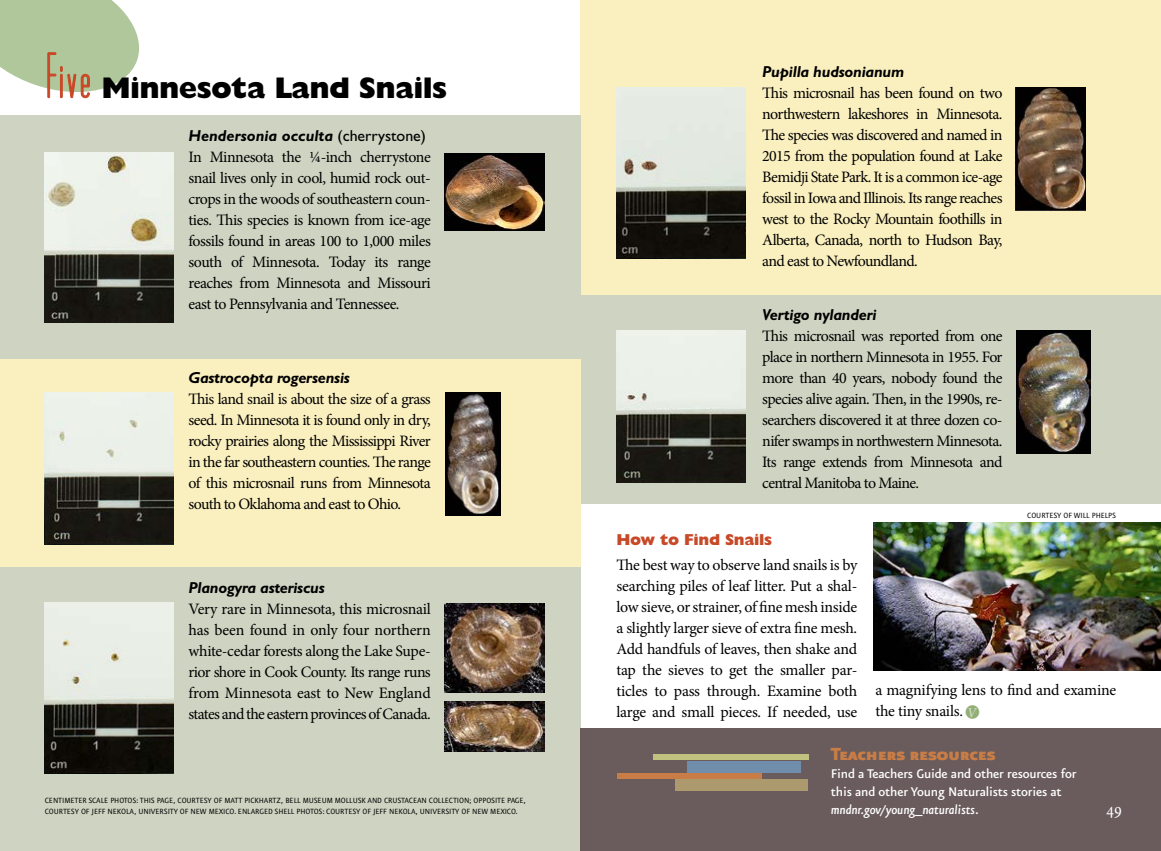
<style>
.page{position:relative;width:1161px;height:851px;background:#fff}
.page>*{position:absolute;margin:0;border:0;box-sizing:border-box;transform-origin:0 0}
.Body_Text{font:800 30px "Gill Sans Std";letter-spacing:-.02em;color:#000}
.Body_flush{font:21px "Eureka Sans Black Caps";letter-spacing:-.04em;color:#c97d46}
.t1{font:18px "Minion Pro";color:#fff;scale:.9 1}
.t2{font:15.9px/21px "Minion Pro";letter-spacing:-.04em;color:#000;text-align:justify}
.t3{font:italic 700 15.9px "Gill Sans Std";letter-spacing:-.015em;color:#000}
.P{font:800 15.9px "Gill Sans Std";letter-spacing:-.015em;color:#c84927}
.t4{font:500 15px/18px "Eureka Sans";letter-spacing:-.015em;color:#fff}
.t5{font:italic 500 15px "Eureka Sans";letter-spacing:-.01em;color:#fff}
.t6{font:9px/10.5px "Eureka Sans";letter-spacing:-.01em;color:#000}
.s1{font-family:"Matchbook";font-weight:400;font-size:60px;color:#c84927}
.s2{font-weight:400;font-style:normal}
.s3{color:#91af76}
.s4{font-style:italic;font-size:13.5px;color:#dfe5d4}
</style>
<div class="page">
<div style="left:580px;top:295px;width:581px;height:208px;background:#cfd3c1"></div>
<div style="left:580px;top:0;width:581px;height:295px;background:#faefbe"></div>
<div style="left:0;top:557px;width:580px;height:293px;background:#cfd3c1"></div>
<div style="left:0;top:356px;width:580px;height:211px;background:#faefbe"></div>
<div style="left:0;top:115px;width:580px;height:243px;background:#cfd3c1"></div>
<svg style="left:0;top:0;width:139px;height:99px"></svg>
<img style="left:45px;top:152px;width:128px;height:171px">
<img style="left:444px;top:154px;width:100px;height:76px">
<img style="left:45px;top:392px;width:128px;height:152px">
<img style="left:445px;top:392px;width:56px;height:123px">
<img style="left:45px;top:602px;width:128px;height:171px">
<img style="left:444px;top:603px;width:100px;height:89px">
<img style="left:444px;top:701px;width:100px;height:50px">
<img style="left:616px;top:87px;width:129px;height:171px">
<img style="left:1016px;top:87px;width:70px;height:123px">
<img style="left:616px;top:330px;width:129px;height:152px">
<img style="left:1017px;top:330px;width:73px;height:123px">
<div style="left:580px;top:728px;width:581px;height:122px;background:#6a5c5c"></div>
<div style="left:675px;top:778px;width:133px;height:12px;background:#ad996e"></div>
<div style="left:617px;top:772px;width:145px;height:6px;background:#c97d46"></div>
<div style="left:687px;top:760px;width:114px;height:12px;background:#708eac"></div>
<div style="left:653px;top:754px;width:155px;height:6px;background:#c1c27f"></div>
<img style="left:874px;top:522px;width:287px;height:148px">
<p class="Body_Text" style="left:45px;top:70px;width:404px"><span class="s1">Five</span> Minnesota Land Snails</p>
<p class="t3" style="left:188px;top:126px;width:239px">Hendersonia occulta <span class="s2">(cherrystone)</span></p>
<p class="t2" style="left:188px;top:146px;width:244px">In Minnesota the ¼-inch cherrystone snail lives only in cool, humid rock out&shy;crops in the woods of southeastern coun&shy;ties. This species is known from ice-age fossils found in areas 100 to 1,000 miles south of Minnesota. Today its range reaches from Minnesota and Missouri east to Pennsylvania and Tennessee.</p>
<p class="t3" style="left:189px;top:368px;width:163px">Gastrocopta rogersensis</p>
<p class="t2" style="left:189px;top:388px;width:244px">This land snail is about the size of a grass seed. In Minnesota it is found only in dry, rocky prairies along the Mississippi River in the far southeastern counties. The range of this microsnail runs from Minnesota south to Oklahoma and east to Ohio.</p>
<p class="t3" style="left:189px;top:578px;width:138px">Planogyra asteriscus</p>
<p class="t2" style="left:189px;top:598px;width:244px">Very rare in Minnesota, this microsnail has been found in only four northern white-cedar forests along the Lake Supe&shy;rior shore in Cook County. Its range runs from Minnesota east to New England states and the eastern provinces of Canada.</p>
<p class="t6" style="left:45px;top:796px;width:483px">CENTIMETER SCALE PHOTOS: THIS PAGE, COURTESY OF MATT PICKHARTZ, BELL MUSEUM MOLLUSK AND CRUSTACEAN COLLECTION; OPPOSITE PAGE,<br>COURTESY OF JEFF NEKOLA, UNIVERSITY OF NEW MEXICO. ENLARGED SHELL PHOTOS: COURTESY OF JEFF NEKOLA, UNIVERSITY OF NEW MEXICO.</p>
<p class="t3" style="left:762px;top:62px;width:143px">Pupilla hudsonianum</p>
<p class="t2" style="left:762px;top:82px;width:242px">This microsnail has been found on two northwestern lakeshores in Minnesota.<br>The species was discovered and named in 2015 from the population found at Lake Bemidji State Park. It is a common ice-age fossil in Iowa and Illinois. Its range reaches west to the Rocky Mountain foothills in Alberta, Canada, north to Hudson Bay, and east to Newfoundland.</p>
<p class="t3" style="left:762px;top:305px;width:116px">Vertigo nylanderi</p>
<p class="t2" style="left:762px;top:325px;width:242px">This microsnail was reported from one place in northern Minnesota in 1955. For more than 40 years, nobody found the species alive again. Then, in the 1990s, re&shy;searchers discovered it at three dozen co&shy;nifer swamps in northwestern Minnesota.<br>Its range extends from Minnesota and central Manitoba to Maine.</p>
<p class="t6" style="left:1027px;top:510px;width:90px">COURTESY OF WILL PHELPS</p>
<p class="P" style="left:616px;top:530px;width:157px">How to Find Snails</p>
<p class="t2" style="left:616px;top:554px;width:242px">The best way to observe land snails is by searching piles of leaf litter. Put a shal&shy;low sieve, or strainer, of fine mesh inside a slightly larger sieve of extra fine mesh.<br>Add handfuls of leaves, then shake and tap the sieves to get the smaller par&shy;ticles to pass through. Examine both large and small pieces. If needed, use</p>
<p class="t2" style="left:875px;top:679px;width:242px">a magnifying lens to find and examine the tiny snails. <span class="s3">■</span><span class="s4">V</span></p>
<p class="Body_flush" style="left:831px;top:743px;width:166px">Teachers resources</p>
<p class="t4" style="left:831px;top:765px;width:247px">Find a Teachers Guide and other resources for this and other Young Naturalists stories at</p>
<p class="t5" style="left:831px;top:802px;width:149px">mndnr.gov/young_naturalists.</p>
<p class="t1" style="left:1106px;top:796px;width:19px">49</p>
</div>
